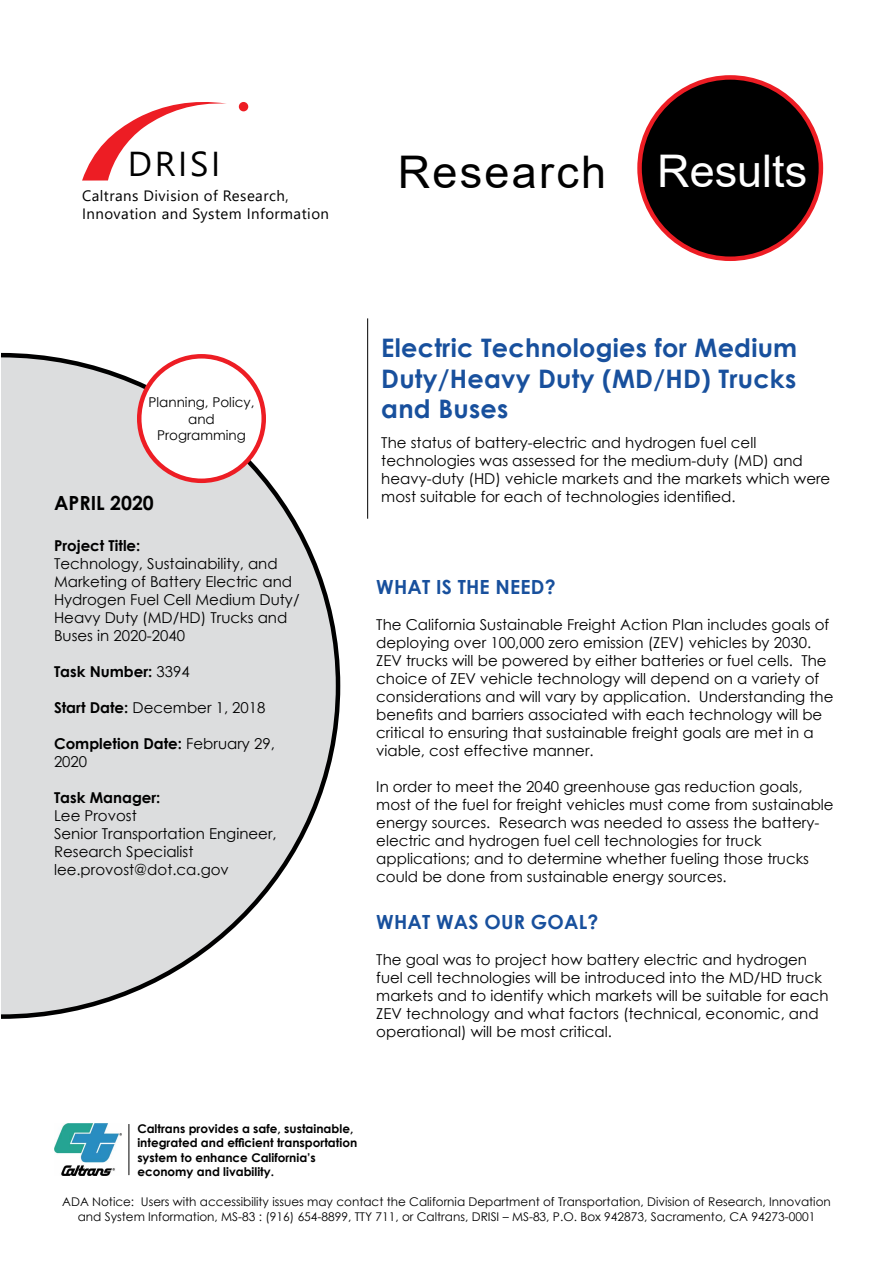
<style>
.page{position:relative;width:893px;height:1263px;background:#fff}
.page>*{position:absolute;margin:0;border:0;box-sizing:border-box;transform-origin:0 0}
.t1{font:45px "Arial";letter-spacing:.05em;color:#000}
.t2{font:45px "Arial";color:#fff}
.t3{font:34.5px "Segoe UI";letter-spacing:.08em;color:#000}
.Heading_level_1{font:700 25.5px/30.6px "Century Gothic";letter-spacing:.01em;color:#18509d;text-align:justify}
.Heading_level_1_for{font:700 19.5px "Century Gothic";letter-spacing:.01em;color:#18509d}
.t4{font:700 19.5px "Century Gothic";color:#000}
.Body_Copy{font:15px/18px "Century Gothic";color:#000}
.t5{font:700 15px/18px "Century Gothic";color:#000}
.t6{font:15px/18px "Segoe UI";letter-spacing:.03em;color:#000}
.t7{font:13.5px "Century Gothic";color:#000}
.t8{font:12px/14.4px "Century Gothic";color:#000;text-align:center}
.t9{font:700 12px/14.4px "Century Gothic";color:#000}
.s1{font-weight:400}
.s2{font-weight:700}
</style>
<div class="page">
<div style="left:640px;top:77px;width:181px;height:182px;background:#000;border-radius:50%"></div>
<div style="left:637px;top:75px;width:186px;height:186px;border:4px solid #ed1d24;border-radius:50%"></div>
<hr style="left:367px;top:318px;width:1px;height:201px;background:#000">
<hr style="left:129px;top:1124px;width:1px;height:51px;background:#000">
<svg style="left:82px;top:102px;width:144px;height:79px"></svg>
<div style="left:239px;top:102px;width:9px;height:9px;background:#ed1d24;border-radius:50%"></div>
<img style="left:54px;top:1124px;width:68px;height:51px">
<svg style="left:1px;top:352px;width:340px;height:667px"></svg>
<div style="left:139px;top:356px;width:125px;height:125px;background:#fff;border-radius:50%"></div>
<div style="left:137px;top:354px;width:129px;height:129px;border:4px solid #ed1d24;border-radius:50%"></div>
<h2 class="t3" style="left:128px;top:131px;width:94px">DRISI</h2>
<p class="t1" style="left:398px;top:141px;width:210px">Research</p>
<p class="t2" style="left:657px;top:140px;width:152px">Results</p>
<p class="t6" style="left:82px;top:186px;width:248px">Caltrans Division of Research,<br>Innovation and System Information</p>
<p class="t7" style="left:149px;top:393px;width:107px">Planning, Policy,</p>
<p class="t7" style="left:188px;top:409px;width:28px">and</p>
<p class="t7" style="left:157px;top:425px;width:90px">Programming</p>
<p class="t4" style="left:54px;top:488px;width:101px">APRIL 2020</p>
<p class="t5" style="left:54px;top:536px;width:88px">Project Title:</p>
<p class="Body_Copy" style="left:54px;top:554px;width:247px">Technology, Sustainability, and<br>Marketing of Battery Electric and<br>Hydrogen Fuel Cell Medium Duty/<br>Heavy Duty (MD/HD) Trucks and<br>Buses in 2020-2040</p>
<p class="t5" style="left:54px;top:662px;width:137px">Task Number: <span class="s1">3394</span></p>
<p class="Body_Copy" style="left:54px;top:698px;width:213px"><span class="s2">Start Date:</span> December 1, 2018</p>
<p class="t5" style="left:54px;top:734px;width:222px">Completion Date: <span class="s1">February 29,<br>2020</span></p>
<p class="t5" style="left:54px;top:788px;width:108px">Task Manager:</p>
<p class="Body_Copy" style="left:54px;top:806px;width:84px">Lee Provost</p>
<p class="Body_Copy" style="left:54px;top:824px;width:224px">Senior Transportation Engineer,</p>
<p class="Body_Copy" style="left:54px;top:842px;width:141px">Research Specialist</p>
<p class="Body_Copy" style="left:54px;top:860px;width:176px">lee.provost@dot.ca.gov</p>
<h1 class="Heading_level_1" style="left:381px;top:332px;width:417px">Electric Technologies for Medium Duty/Heavy Duty (MD/HD) Trucks and Buses</h1>
<p class="Body_Copy" style="left:381px;top:433px;width:451px">The status of battery-electric and hydrogen fuel cell technologies was assessed for the medium-duty (MD) and heavy-duty (HD) vehicle markets and the markets which were most suitable for each of technologies identified.</p>
<p class="Heading_level_1_for" style="left:376px;top:572px;width:181px">WHAT IS THE NEED?</p>
<p class="Body_Copy" style="left:376px;top:615px;width:459px">The California Sustainable Freight Action Plan includes goals of deploying over 100,000 zero emission (ZEV) vehicles by 2030.<br>ZEV trucks will be powered by either batteries or fuel cells. The choice of ZEV vehicle technology will depend on a variety of considerations and will vary by application. Understanding the benefits and barriers associated with each technology will be critical to ensuring that sustainable freight goals are met in a viable, cost effective manner.</p>
<p class="Body_Copy" style="left:376px;top:777px;width:459px">In order to meet the 2040 greenhouse gas reduction goals, most of the fuel for freight vehicles must come from sustainable energy sources. Research was needed to assess the battery&shy;electric and hydrogen fuel cell technologies for truck applications; and to determine whether fueling those trucks could be done from sustainable energy sources.</p>
<p class="Heading_level_1_for" style="left:376px;top:907px;width:224px">WHAT WAS OUR GOAL?</p>
<p class="Body_Copy" style="left:376px;top:950px;width:454px">The goal was to project how battery electric and hydrogen fuel cell technologies will be introduced into the MD/HD truck markets and to identify which markets will be suitable for each ZEV technology and what factors (technical, economic, and operational) will be most critical.</p>
<p class="t9" style="left:137px;top:1121px;width:221px">Caltrans provides a safe, sustainable, integrated and efficient transportation system to enhance California’s economy and livability.</p>
<p class="t8" style="left:62px;top:1194px;width:770px">ADA Notice: Users with accessibility issues may contact the California Department of Transportation, Division of Research, Innovation and System Information, MS-83 : (916) 654-8899, TTY 711, or Caltrans, DRISI – MS-83, P.O. Box 942873, Sacramento, CA 94273-0001</p>
</div>
